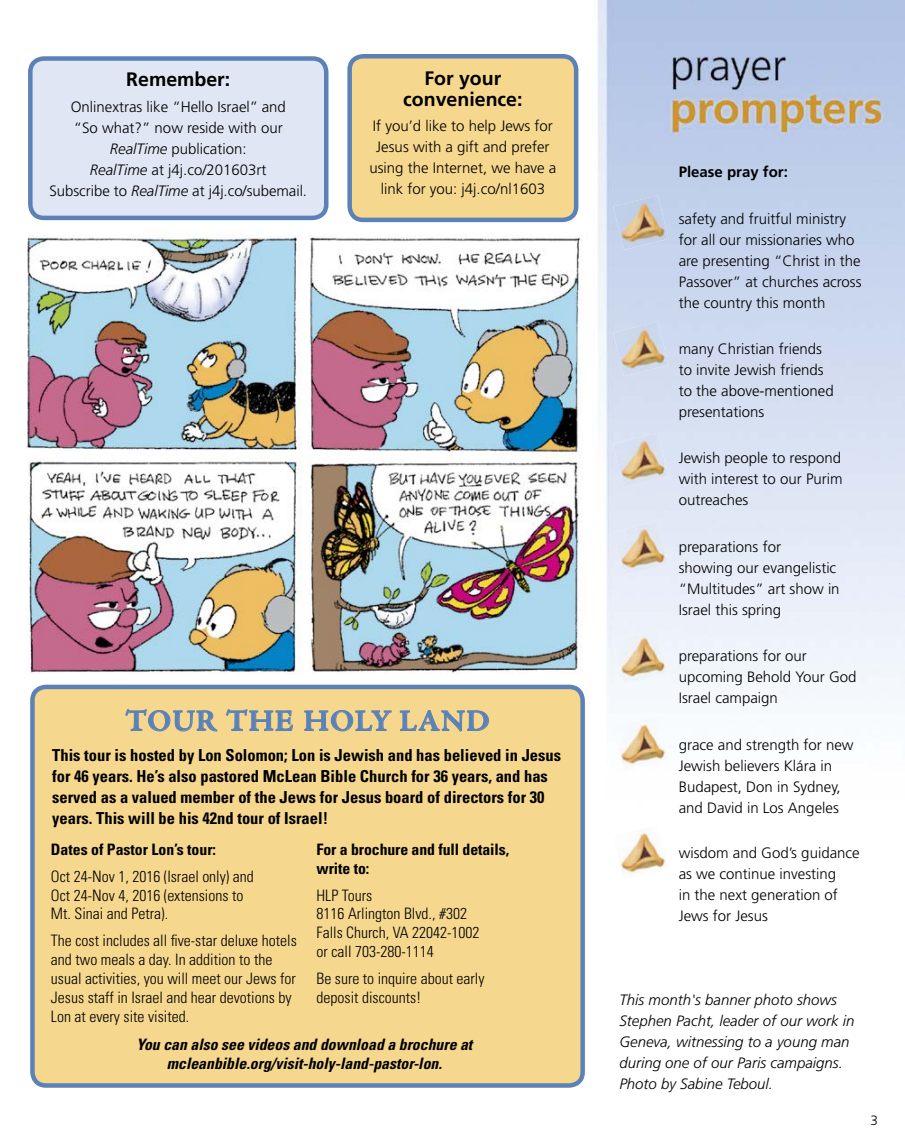
<style>
.page{position:relative;width:905px;height:1148px;background:#fff}
.page>*{position:absolute;margin:0;border:0;box-sizing:border-box;transform-origin:0 0}
.t1{font:700 30px "Adobe Jenson Pro";letter-spacing:.035em;color:#5c81b7}
.t2{font:700 19.5px/21px "Frutiger";color:#000;text-align:center}
.t3{font:700 condensed 16.5px/21px "Univers";color:#000}
.t4{font:300 condensed 15.75px/18.9px "Univers";color:#000}
.t5{font:italic 700 condensed 15.75px/19.5px "Univers";color:#000;text-align:center}
.t6{font:700 condensed 15.75px/18.9px "Univers";letter-spacing:-.005em;color:#000}
.t7{font:300 15px/21px "Frutiger";color:#000}
.t8{font:italic 300 15px/21px "Frutiger";color:#000}
.t9{font:700 15px "Frutiger";color:#000}
.t10{font:300 13.5px "Frutiger";color:#000}
.s1{font-style:italic}
</style>
<div class="page">
<img style="left:27px;top:234px;width:555px;height:440px">
<img style="left:597px;top:0;width:307px;height:713px">
<svg style="left:347px;top:54px;width:231px;height:168px;background:#e8d091"></svg>
<svg style="left:28px;top:56px;width:300px;height:164px;background:#d6ddee"></svg>
<div style="left:30px;top:684px;width:555px;height:403px;background:#f5d78d"></div>
<svg style="left:125px;top:700px;width:92px;height:38px;background:#e1cb92"></svg>
<svg style="left:226px;top:700px;width:67px;height:38px;background:#deca92"></svg>
<svg style="left:304px;top:707px;width:88px;height:28px;background:#d9c794"></svg>
<svg style="left:399px;top:695px;width:90px;height:41px;background:#e2cc91"></svg>
<img style="left:613px;top:195px;width:55px;height:55px">
<img style="left:613px;top:321px;width:55px;height:55px">
<img style="left:613px;top:433px;width:55px;height:54px">
<img style="left:613px;top:521px;width:55px;height:54px">
<img style="left:613px;top:629px;width:55px;height:55px">
<img style="left:621px;top:718px;width:45px;height:51px">
<img style="left:621px;top:829px;width:45px;height:46px">
<h2 class="t2" style="left:126px;top:69px;width:106px">Remember:</h2>
<p class="t7" style="left:49px;top:96px;width:259px;text-align:center">Onlinextras like “Hello Israel” and<br>“So what?” now reside with our<br><span class="s1">RealTime</span> publication:<br><span class="s1">RealTime</span> at j4j.co/201603rt<br>Subscribe to <span class="s1">RealTime</span> at j4j.co/subemail.</p>
<h2 class="t2" style="left:403px;top:67px;width:121px">For your convenience:</h2>
<p class="t7" style="left:369px;top:115px;width:188px;text-align:center">If you’d like to help Jews for<br>Jesus with a gift and prefer using the Internet, we have a link for you: j4j.co/nl1603</p>
<h1 class="t1" style="left:125px;top:704px;width:366px">TOUR THE HOLY LAND</h1>
<p class="t3" style="left:52px;top:744px;width:510px">This tour is hosted by Lon Solomon; Lon is Jewish and has believed in Jesus for 46 years. He’s also pastored McLean Bible Church for 36 years, and has served as a valued member of the Jews for Jesus board of directors for 30 years. This will be his 42nd tour of Israel!</p>
<p class="t6" style="left:51px;top:840px;width:167px">Dates of Pastor Lon’s tour:</p>
<p class="t4" style="left:51px;top:866px;width:204px">Oct 24-Nov 1, 2016 (Israel only) and<br>Oct 24-Nov 4, 2016 (extensions to<br>Mt. Sinai and Petra).</p>
<p class="t4" style="left:51px;top:931px;width:247px">The cost includes all five-star deluxe hotels and two meals a day. In addition to the usual activities, you will meet our Jews for Jesus staff in Israel and hear devotions by Lon at every site visited.</p>
<p class="t6" style="left:316px;top:840px;width:194px">For a brochure and full details, write to:</p>
<p class="t4" style="left:316px;top:885px;width:164px">HLP Tours<br>8116 Arlington Blvd., #302<br>Falls Church, VA 22042-1002 or call 703-280-1114</p>
<p class="t4" style="left:316px;top:968px;width:169px">Be sure to inquire about early deposit discounts!</p>
<p class="t5" style="left:136px;top:1034px;width:337px">You can also see videos and download a brochure at mcleanbible.org/visit-holy-land-pastor-lon.</p>
<p class="t9" style="left:678px;top:163px;width:111px">Please pray for:</p>
<p class="t7" style="left:678px;top:208px;width:184px">safety and fruitful ministry for all our missionaries who are presenting “Christ in the<br>Passover” at churches across the country this month</p>
<p class="t7" style="left:678px;top:338px;width:157px">many Christian friends to invite Jewish friends to the above-mentioned presentations</p>
<p class="t7" style="left:678px;top:448px;width:165px;text-align:justify">Jewish people to respond with interest to our Purim outreaches</p>
<p class="t7" style="left:678px;top:536px;width:162px">preparations for<br>showing our evangelistic “Multitudes” art show in<br>Israel this spring</p>
<p class="t7" style="left:678px;top:645px;width:179px">preparations for our upcoming Behold Your God<br>Israel campaign</p>
<p class="t7" style="left:678px;top:734px;width:176px">grace and strength for new<br>Jewish believers Klára in<br>Budapest, Don in Sydney, and David in Los Angeles</p>
<p class="t7" style="left:678px;top:842px;width:182px">wisdom and God’s guidance as we continue investing<br>in the next generation of<br>Jews for Jesus</p>
<p class="t8" style="left:619px;top:989px;width:237px">This month's banner photo shows<br>Stephen Pacht, leader of our work in<br>Geneva, witnessing to a young man during one of our Paris campaigns.<br>Photo by Sabine Teboul.</p>
<p class="t10" style="left:870px;top:1112px;width:9px">3</p>
</div>
